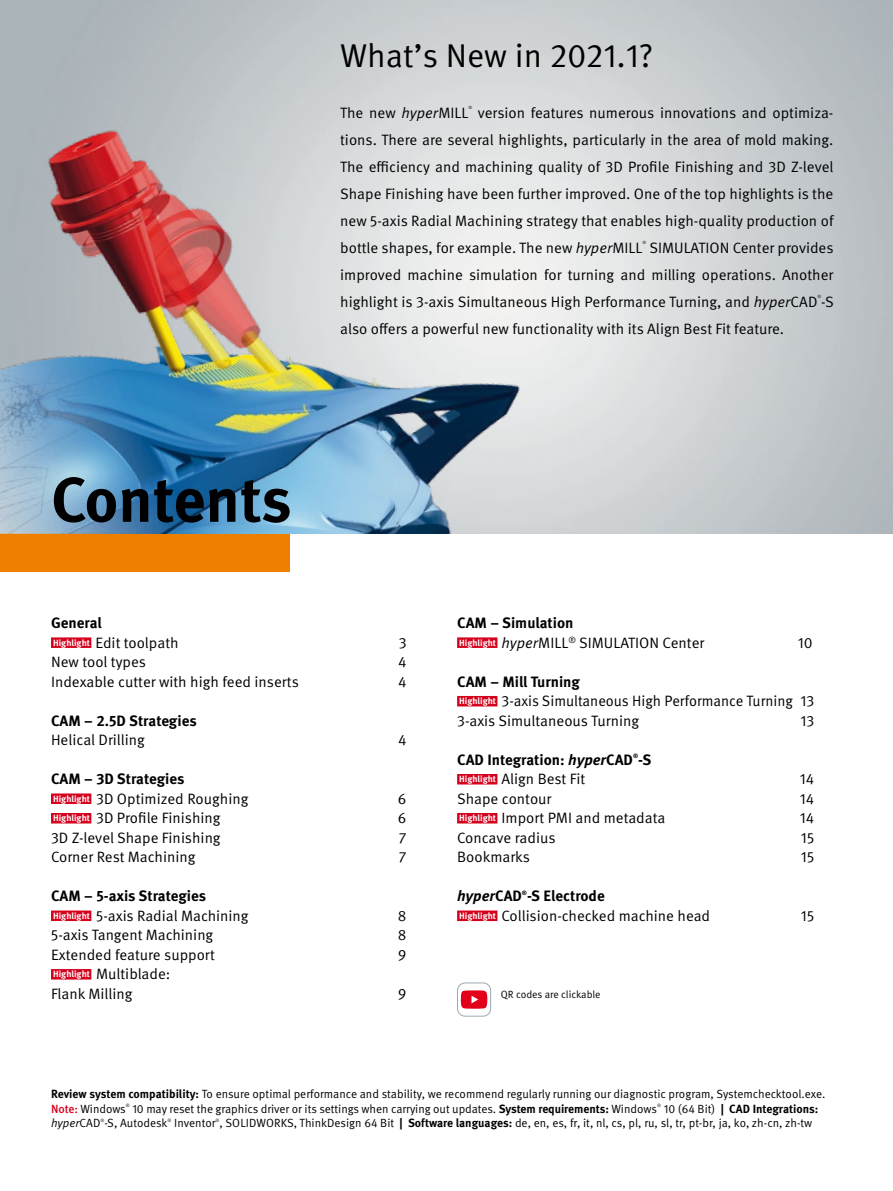
<style>
.page{position:relative;width:893px;height:1191px;background:#fff}
.page>*{position:absolute;margin:0;border:0;box-sizing:border-box;transform-origin:0 0}
.t1{font:700 63px "Meta Pro";letter-spacing:-.005em;color:#000}
.t2{font:33px "Meta Pro";color:#000}
.t3{font:15px/19.5px "Meta Pro";color:#000}
.t4{font:700 15px "Meta Pro";color:#000}
.t5{font:11.85px/14.5px "Meta Pro";letter-spacing:-.005em;color:#000}
.t6{font:700 11.85px "Meta Pro";color:#000}
.t7{font:10.5px "Meta Pro";letter-spacing:-.005em;color:#000}
.t8{font:700 6.15px "Meta Pro";color:#000}
.t9{font:4.65px "Meta Pro";color:#000}
.t10{font:4.35px "Meta Pro";color:#000}
.s1{font-style:italic}
.s2{font-weight:700}
.s3{font-weight:700;font-size:9px;color:#fff}
.s4{font-weight:500;color:#d4021d}
.s5{font-weight:400}
</style>
<div class="page">
<div style="left:51px;top:637px;width:40px;height:11px;background:#d4021d"></div>
<div style="left:51px;top:793px;width:40px;height:11px;background:#d4021d"></div>
<div style="left:51px;top:813px;width:40px;height:10px;background:#d4021d"></div>
<div style="left:51px;top:910px;width:40px;height:11px;background:#d4021d"></div>
<div style="left:51px;top:969px;width:40px;height:10px;background:#d4021d"></div>
<div style="left:0;top:534px;width:289px;height:38px;background:#ee7f00"></div>
<div style="left:457px;top:637px;width:40px;height:11px;background:#d4021d"></div>
<div style="left:457px;top:696px;width:40px;height:10px;background:#d4021d"></div>
<div style="left:457px;top:774px;width:40px;height:10px;background:#d4021d"></div>
<div style="left:457px;top:813px;width:40px;height:10px;background:#d4021d"></div>
<div style="left:457px;top:910px;width:40px;height:11px;background:#d4021d"></div>
<img style="left:0;top:118px;width:528px;height:416px">
<svg style="left:457px;top:984px;width:34px;height:32px"></svg>
<div style="left:457px;top:982px;width:34px;height:34px;border:1px solid #9caab1;border-radius:8px"></div>
<h2 class="t2" style="left:340px;top:36px;width:315px">What’s New in 2021.1?</h2>
<p class="t3" style="left:340px;top:103px;width:130px">The new <span class="s1">hyper</span>MILL</p>
<p class="t10" style="left:468px;top:105px;width:5px">®</p>
<p class="t3" style="left:340px;top:99px;width:495px;line-height:27px;text-align:justify;text-indent:138px">version features numerous innovations and optimiza&shy;tions. There are several highlights, particularly in the area of mold making.<br>The efficiency and machining quality of 3D Profile Finishing and 3D Z-level Shape Finishing have been further improved. One of the top highlights is the new 5-axis Radial Machining strategy that enables high-quality production of bottle shapes, for example. The new <span class="s1">hyper</span>MILL</p>
<p class="t10" style="left:642px;top:240px;width:5px">®</p>
<p class="t3" style="left:340px;top:234px;width:495px;line-height:27px;text-align:justify;text-indent:309px">SIMULATION Center provides improved machine simulation for turning and milling operations. Another highlight is 3-axis Simultaneous High Performance Turning, and <span class="s1">hyper</span>CAD -S</p>
<p class="t10" style="left:817px;top:294px;width:5px">®</p>
<p class="t3" style="left:340px;top:319px;width:446px">also offers a powerful new functionality with its Align Best Fit feature.</p>
<h1 class="t1" style="left:51px;top:460px;width:242px">Contents</h1>
<p class="t3" style="left:51px;top:613px;width:129px"><span class="s2">General<br></span><span class="s3">Highlight</span> Edit toolpath</p>
<p class="t3" style="left:399px;top:633px;width:9px">3</p>
<p class="t3" style="left:51px;top:652px;width:97px">New tool types</p>
<p class="t3" style="left:398px;top:652px;width:10px">4</p>
<p class="t3" style="left:51px;top:672px;width:249px">Indexable cutter with high feed inserts</p>
<p class="t3" style="left:398px;top:672px;width:10px">4</p>
<p class="t4" style="left:51px;top:711px;width:147px">CAM – 2.5D Strategies</p>
<p class="t3" style="left:51px;top:730px;width:95px">Helical Drilling</p>
<p class="t3" style="left:398px;top:730px;width:10px">4</p>
<p class="t3" style="left:51px;top:769px;width:199px"><span class="s2">CAM – 3D Strategies<br></span><span class="s3">Highlight</span> 3D Optimized Roughing</p>
<p class="t3" style="left:398px;top:789px;width:10px">6</p>
<p class="t3" style="left:53px;top:808px;width:169px"><span class="s3">Highlight</span> 3D Profile Finishing</p>
<p class="t3" style="left:398px;top:808px;width:10px">6</p>
<p class="t3" style="left:51px;top:828px;width:171px">3D Z-level Shape Finishing</p>
<p class="t3" style="left:399px;top:828px;width:9px">7</p>
<p class="t3" style="left:51px;top:847px;width:146px">Corner Rest Machining</p>
<p class="t3" style="left:399px;top:847px;width:9px">7</p>
<p class="t3" style="left:51px;top:886px;width:199px"><span class="s2">CAM – 5-axis Strategies<br></span><span class="s3">Highlight</span> 5-axis Radial Machining</p>
<p class="t3" style="left:398px;top:906px;width:10px">8</p>
<p class="t3" style="left:51px;top:925px;width:164px">5-axis Tangent Machining</p>
<p class="t3" style="left:398px;top:925px;width:10px">8</p>
<p class="t3" style="left:51px;top:945px;width:165px">Extended feature support</p>
<p class="t3" style="left:398px;top:945px;width:10px">9</p>
<p class="t3" style="left:51px;top:964px;width:121px"><span class="s3">Highlight</span> Multiblade:<br>Flank Milling</p>
<p class="t3" style="left:398px;top:984px;width:10px">9</p>
<p class="t3" style="left:457px;top:613px;width:249px"><span class="s2">CAM – Simulation<br></span><span class="s3">Highlight</span> <span class="s1">hyper</span>MILL<sup>®</sup> SIMULATION Center</p>
<p class="t3" style="left:798px;top:633px;width:16px">10</p>
<p class="t3" style="left:457px;top:672px;width:359px"><span class="s2">CAM – Mill Turning<br></span><span class="s3">Highlight</span> 3-axis Simultaneous High Performance Turning 13<br>3-axis Simultaneous Turning</p>
<p class="t3" style="left:800px;top:711px;width:15px">13</p>
<p class="t4" style="left:457px;top:750px;width:196px">CAD Integration: <span class="s1">hyper</span>CAD -S</p>
<p class="t8" style="left:633px;top:752px;width:7px">®</p>
<p class="t3" style="left:459px;top:769px;width:128px"><span class="s3">Highlight</span> Align Best Fit</p>
<p class="t3" style="left:800px;top:769px;width:16px">14</p>
<p class="t3" style="left:457px;top:789px;width:96px">Shape contour</p>
<p class="t3" style="left:800px;top:789px;width:16px">14</p>
<p class="t3" style="left:459px;top:808px;width:208px"><span class="s3">Highlight</span> Import PMI and metadata</p>
<p class="t3" style="left:800px;top:808px;width:16px">14</p>
<p class="t3" style="left:457px;top:828px;width:100px">Concave radius</p>
<p class="t3" style="left:801px;top:828px;width:15px">15</p>
<p class="t3" style="left:457px;top:847px;width:74px">Bookmarks</p>
<p class="t3" style="left:801px;top:847px;width:15px">15</p>
<p class="t4" style="left:457px;top:886px;width:149px"><span class="s1">hyper</span>CAD -S Electrode</p>
<p class="t8" style="left:522px;top:888px;width:7px">®</p>
<p class="t3" style="left:459px;top:906px;width:252px"><span class="s3">Highlight</span> Collision-checked machine head</p>
<p class="t3" style="left:801px;top:906px;width:15px">15</p>
<p class="t7" style="left:501px;top:988px;width:101px">QR codes are clickable</p>
<p class="t5" style="left:51px;top:1087px;width:776px"><span class="s2">Review system compatibility:</span> To ensure optimal performance and stability, we recommend regularly running our diagnostic program, Systemchecktool.exe.<br><span class="s4">Note:</span> Windows</p>
<p class="t9" style="left:126px;top:1103px;width:5px">®</p>
<p class="t5" style="left:132px;top:1101px;width:526px">10 may reset the graphics driver or its settings when carrying out updates. <span class="s2">System requirements:</span> Windows</p>
<p class="t9" style="left:657px;top:1103px;width:5px">®</p>
<p class="t6" style="left:664px;top:1101px;width:156px"><span class="s5">10 (64 Bit)</span> | CAD Integrations:</p>
<p class="t5" style="left:51px;top:1116px;width:118px"><span class="s1">hyper</span>CAD -S, Autodesk</p>
<p class="t9" style="left:100px;top:1117px;width:5px">®</p>
<p class="t9" style="left:168px;top:1117px;width:5px">®</p>
<p class="t5" style="left:174px;top:1116px;width:640px">Inventor , SOLIDWORKS, ThinkDesign 64 Bit <span class="s2">| Software languages:</span> de, en, es, fr, it, nl, cs, pl, ru, sl, tr, pt-br, ja, ko, zh-cn, zh-tw</p>
<p class="t9" style="left:216px;top:1117px;width:5px">®</p>
</div>
